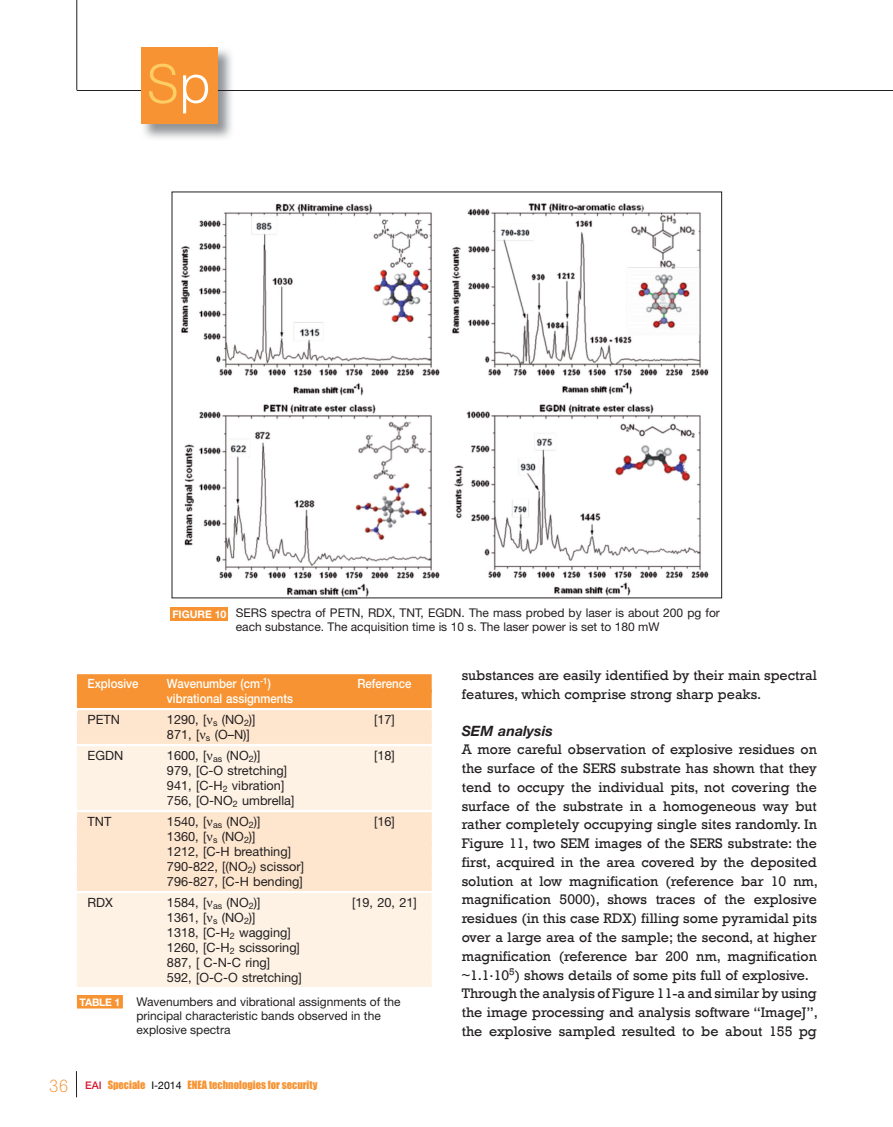
<style>
.page{position:relative;width:893px;height:1127px;background:#fff}
.page>*{position:absolute;margin:0;border:0;box-sizing:border-box;transform-origin:0 0}
.t1{font:300 52.65px "Helvetica";color:#fecd64}
.t2{font:14.25px/18.8px "Rockwell";color:#231f20}
.t3{font:italic 700 14.25px "Helvetica Neue";color:#231f20}
.t4{font:12.75px/15px "Helvetica Neue";color:#231f20}
.t5{font:500 12.75px "Helvetica Neue";color:#fff;scale:.9 1}
.t6{font:12px/14.2px "Helvetica Neue";color:#231f20}
.t7{font:10.5px "Impact";color:#f79332}
.t8{font:700 10.5px "Helvetica Neue";letter-spacing:-.02em;color:#fff}
.s1{color:#fff}
.s2{font-family:"Rockwell";font-weight:300;font-size:18px}
.s3{font-family:"Helvetica Neue";font-weight:500;color:#d7162e}
.s4{font-family:"Helvetica Neue";color:#000002}
</style>
<div class="page">
<hr style="left:76px;top:0;width:1px;height:90px;background:#231f20">
<hr style="left:77px;top:90px;width:816px;height:1px;background:#231f20">
<img style="left:143px;top:49px;width:89px;height:90px">
<img style="left:218px;top:90px;width:14px;height:1px">
<div style="left:141px;top:47px;width:77px;height:77px;background:#f79332"></div>
<svg style="left:76px;top:1071px;width:1px;height:25px"></svg>
<div style="left:77px;top:674px;width:355px;height:18px;background:#f79332"></div>
<div style="left:77px;top:689px;width:355px;height:18px;background:#f79332"></div>
<div style="left:77px;top:710px;width:355px;height:18px;background:#fee6ce"></div>
<div style="left:77px;top:725px;width:355px;height:18px;background:#fee6ce"></div>
<div style="left:77px;top:746px;width:355px;height:18px;background:#fef2e5"></div>
<div style="left:77px;top:761px;width:355px;height:18px;background:#fef2e5"></div>
<div style="left:77px;top:776px;width:355px;height:18px;background:#fef2e5"></div>
<div style="left:77px;top:791px;width:355px;height:18px;background:#fef2e5"></div>
<div style="left:77px;top:811px;width:355px;height:19px;background:#fee6ce"></div>
<div style="left:77px;top:826px;width:355px;height:19px;background:#fee6ce"></div>
<div style="left:77px;top:841px;width:355px;height:19px;background:#fee6ce"></div>
<div style="left:77px;top:856px;width:355px;height:19px;background:#fee6ce"></div>
<div style="left:77px;top:871px;width:355px;height:19px;background:#fee6ce"></div>
<div style="left:77px;top:892px;width:355px;height:19px;background:#fef2e5"></div>
<div style="left:77px;top:907px;width:355px;height:19px;background:#fef2e5"></div>
<div style="left:77px;top:922px;width:355px;height:19px;background:#fef2e5"></div>
<div style="left:77px;top:937px;width:355px;height:19px;background:#fef2e5"></div>
<div style="left:77px;top:952px;width:355px;height:19px;background:#fef2e5"></div>
<div style="left:77px;top:967px;width:355px;height:19px;background:#fef2e5"></div>
<div style="left:77px;top:994px;width:46px;height:14px;background:#f79332"></div>
<img style="left:181px;top:203px;width:528px;height:393px">
<div style="left:170px;top:607px;width:58px;height:13px;background:#f79332"></div>
<h1 class="t1" style="left:147px;top:65px;width:66px">S<span class="s1">p</span></h1>
<p class="t6" style="left:172px;top:606px;width:549px;text-align:center"><sub>FIGURE</sub> <sub>10</sub> SERS spectra of PETN, RDX, TNT, EGDN. The mass probed by laser is about 200 pg for each substance. The acquisition time is 10 s. The laser power is set to 180 mW</p>
<p class="t5" style="left:88px;top:678px;width:58px">Explosive</p>
<p class="t5" style="left:167px;top:678px;width:117px">Wavenumber (cm<sup>-1</sup>)</p>
<p class="t5" style="left:357px;top:678px;width:62px">Reference</p>
<p class="t5" style="left:167px;top:693px;width:142px">vibrational assignments</p>
<p class="t4" style="left:88px;top:712px;width:34px">PETN</p>
<p class="t4" style="left:167px;top:712px;width:90px">1290, [ <sub>s</sub> (NO<sub>2</sub>)]</p>
<p class="t4" style="left:374px;top:712px;width:22px">[17]</p>
<p class="t4" style="left:167px;top:727px;width:84px">871, [ <sub>s</sub> (O–N)]</p>
<p class="t4" style="left:88px;top:748px;width:37px">EGDN</p>
<p class="t4" style="left:167px;top:748px;width:95px">1600, [ <sub>as</sub> (NO<sub>2</sub>)]</p>
<p class="t4" style="left:374px;top:748px;width:22px">[18]</p>
<p class="t4" style="left:167px;top:763px;width:129px">979, [C-O stretching]<br>941, [C-H<sub>2</sub> vibration]<br>756, [O-NO<sub>2</sub> umbrella]</p>
<p class="t4" style="left:88px;top:814px;width:25px">TNT</p>
<p class="t4" style="left:167px;top:814px;width:95px">1540, [ <sub>as</sub> (NO<sub>2</sub>)]</p>
<p class="t4" style="left:374px;top:814px;width:22px">[16]</p>
<p class="t4" style="left:167px;top:829px;width:138px">1360, [ <sub>s</sub> (NO<sub>2</sub>)]<br>1212, [C-H breathing]<br>790-822, [(NO<sub>2</sub>) scissor]<br>796-827, [C-H bending]</p>
<p class="t4" style="left:88px;top:895px;width:27px">RDX</p>
<p class="t4" style="left:167px;top:895px;width:95px">1584, [ <sub>as</sub> (NO<sub>2</sub>)]</p>
<p class="t4" style="left:352px;top:895px;width:66px">[19, 20, 21]</p>
<p class="t4" style="left:167px;top:910px;width:136px">1361, [ <sub>s</sub> (NO<sub>2</sub>)]<br>1318, [C-H<sub>2</sub> wagging]<br>1260, [C-H<sub>2</sub> scissoring]<br>887, [ C-N-C ring]<br>592, [O-C-O stretching]</p>
<p class="t8" style="left:80px;top:997px;width:42px">TABLE 1</p>
<p class="t6" style="left:136px;top:995px;width:266px">Wavenumbers and vibrational assignments of the principal characteristic bands observed in the explosive spectra</p>
<p class="t7" style="left:49px;top:1078px;width:270px"><span class="s2">36</span> <span class="s3">EAI</span> Speciale <span class="s4">I-2014</span> ENEA technologies for security</p>
<p class="t2" style="left:462px;top:665px;width:357px">substances are easily identified by their main spectral features, which comprise strong sharp peaks.</p>
<p class="t3" style="left:462px;top:725px;width:93px">SEM analysis</p>
<p class="t2" style="left:462px;top:739px;width:358px">A more careful observation of explosive residues on the surface of the SERS substrate has shown that they tend to occupy the individual pits, not covering the surface of the substrate in a homogeneous way but rather completely occupying single sites randomly. In Figure 11, two SEM images of the SERS substrate: the first, acquired in the area covered by the deposited solution at low magnification (reference bar 10 nm, magnification 5000), shows traces of the explosive residues (in this case RDX) filling some pyramidal pits over a large area of the sample; the second, at higher magnification (reference bar 200 nm, magnification ~1.1.10<sup>5</sup>) shows details of some pits full of explosive.<br>Through the analysis of Figure 11-a and similar by using the image processing and analysis software “ImageJ”, the explosive sampled resulted to be about 155 pg</p>
</div>
